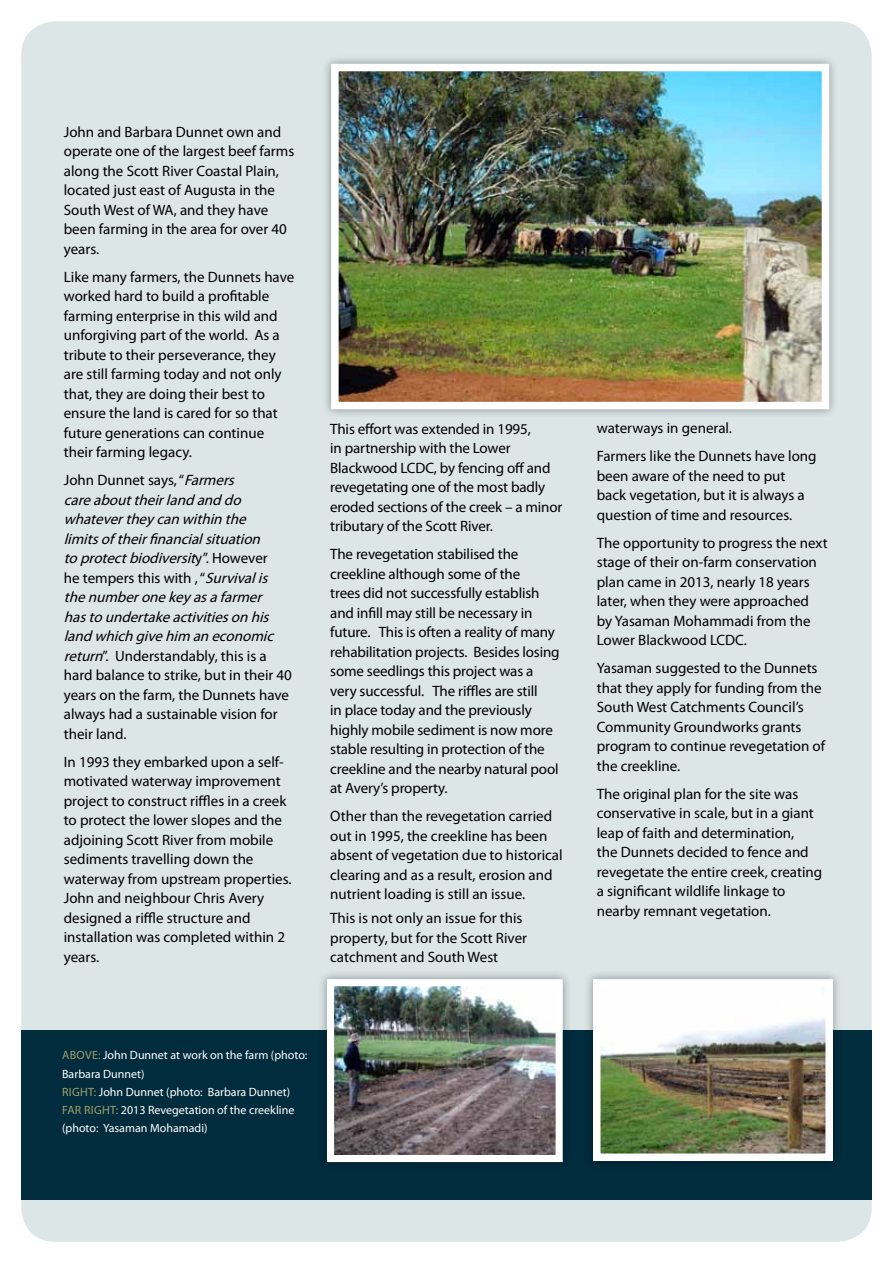
<style>
.page{position:relative;width:893px;height:1263px;background:#fff}
.page>*{position:absolute;margin:0;border:0;box-sizing:border-box;transform-origin:0 0}
.t1{font:15px/19.5px "Myriad Pro";color:#000}
.t2{font:italic 15px/19.5px "Myriad Pro";color:#000}
.t3{font:12px/18px "Myriad Pro";color:#fff}
.t4{font:12px "Myriad Pro";color:#a1a06b}
.s1{font-style:normal}
.s2{color:#a1a06b}
</style>
<div class="page">
<div style="left:21px;top:21px;width:851px;height:1221px;background:#dce6e7;border-radius:34px"></div>
<div style="left:21px;top:1030px;width:851px;height:169px;background:#002c3d"></div>
<div style="left:584px;top:970px;width:258px;height:200px;background:#000;opacity:.34"></div>
<img style="left:602px;top:988px;width:222px;height:164px">
<div style="left:593px;top:979px;width:240px;height:182px;border:8px solid #fff"></div>
<div style="left:318px;top:970px;width:254px;height:201px;background:#000;opacity:.34"></div>
<img style="left:335px;top:987px;width:220px;height:167px">
<div style="left:327px;top:979px;width:236px;height:183px;border:7px solid #fff"></div>
<div style="left:322px;top:55px;width:516px;height:363px;background:#000;opacity:.34"></div>
<img style="left:340px;top:73px;width:480px;height:327px">
<div style="left:331px;top:64px;width:498px;height:345px;border:8px solid #fff"></div>
<p class="t1" style="left:64px;top:122px;width:232px">John and Barbara Dunnet own and operate one of the largest beef farms along the Scott River Coastal Plain, located just east of Augusta in the<br>South West of WA, and they have been farming in the area for over 40 years.</p>
<p class="t1" style="left:64px;top:267px;width:232px">Like many farmers, the Dunnets have worked hard to build a profitable farming enterprise in this wild and unforgiving part of the world. As a tribute to their perseverance, they are still farming today and not only that, they are doing their best to ensure the land is cared for so that future generations can continue their farming legacy.</p>
<p class="t2" style="left:64px;top:470px;width:230px"><span class="s1">John Dunnet says, “</span>Farmers careabouttheirlandanddo whatevertheycanwithinthe limitsoftheirfinancialsituation toprotectbiodiversit<span class="s1">y ”. H o w e v e r<br>he tempers this with , “</span>Survivalis thenumberonekeyasafarmer hastoundertakeactivitiesonhis landwhichgivehim aneconomic return<span class="s1">”. Understandably, this is a hard balance to strike, but in their 40 years on the farm, the Dunnets have always had a sustainable vision for their land.</span></p>
<p class="t1" style="left:64px;top:752px;width:229px">In 1993 they embarked upon a self&shy;motivated waterway improvement project to construct riffles in a creek to protect the lower slopes and the adjoining Scott River from mobile sediments travelling down the waterway from upstream properties.<br>John and neighbour Chris Avery designed a riffle structure and installation was completed within 2 years.</p>
<p class="t1" style="left:330px;top:419px;width:234px">This effort was extended in 1995,<br>in partnership with the Lower<br>Blackwood LCDC, by fencing off and revegetating one of the most badly eroded sections of the creek – a minor tributary of the Scott River.</p>
<p class="t1" style="left:330px;top:544px;width:231px">The revegetation stabilised the creekline although some of the<br>trees did not successfully establish and infill may still be necessary in future. This is often a reality of many rehabilitation projects. Besides losing some seedlings this project was a very successful. The riffles are still<br>in place today and the previously highly mobile sediment is now more stable resulting in protection of the creekline and the nearby natural pool at Avery’s property.</p>
<p class="t1" style="left:330px;top:806px;width:234px">Other than the revegetation carried out in 1995, the creekline has been absent of vegetation due to historical clearing and as a result, erosion and nutrient loading is still an issue.</p>
<p class="t1" style="left:330px;top:908px;width:198px">This is not only an issue for this property, but for the Scott River catchment and South West</p>
<p class="t3" style="left:62px;top:1046px;width:247px"><span class="s2">Above:</span> John Dunnet at work on the farm (photo:<br>Barbara Dunnet)</p>
<p class="t4" style="left:62px;top:1084px;width:14px">Right</p>
<p class="t3" style="left:62px;top:1082px;width:230px;text-indent:32px"><span class="s2">:</span> John Dunnet (photo: Barbara Dunnet)<br><span class="s2">Far Right</span></p>
<p class="t3" style="left:62px;top:1100px;width:234px;text-indent:54px"><span class="s2">:</span> 2013 Revegetation of the creekline (photo: Yasaman Mohamadi)</p>
<p class="t1" style="left:597px;top:414px;width:221px;line-height:28px">waterways in general.<br>Farmers like the Dunnets have long</p>
<p class="t1" style="left:597px;top:466px;width:210px">been aware of the need to put back vegetation, but it is always a question of time and resources.</p>
<p class="t1" style="left:597px;top:533px;width:232px">The opportunity to progress the next stage of their on-farm conservation plan came in 2013, nearly 18 years later, when they were approached by Yasaman Mohammadi from the<br>Lower Blackwood LCDC.</p>
<p class="t1" style="left:597px;top:658px;width:230px">Yasaman suggested to the Dunnets that they apply for funding from the<br>South West Catchments Council’s<br>Community Groundworks grants program to continue revegetation of the creekline.</p>
<p class="t1" style="left:597px;top:784px;width:227px">The original plan for the site was conservative in scale, but in a giant leap of faith and determination,<br>the Dunnets decided to fence and revegetate the entire creek, creating a significant wildlife linkage to nearby remnant vegetation.</p>
</div>
